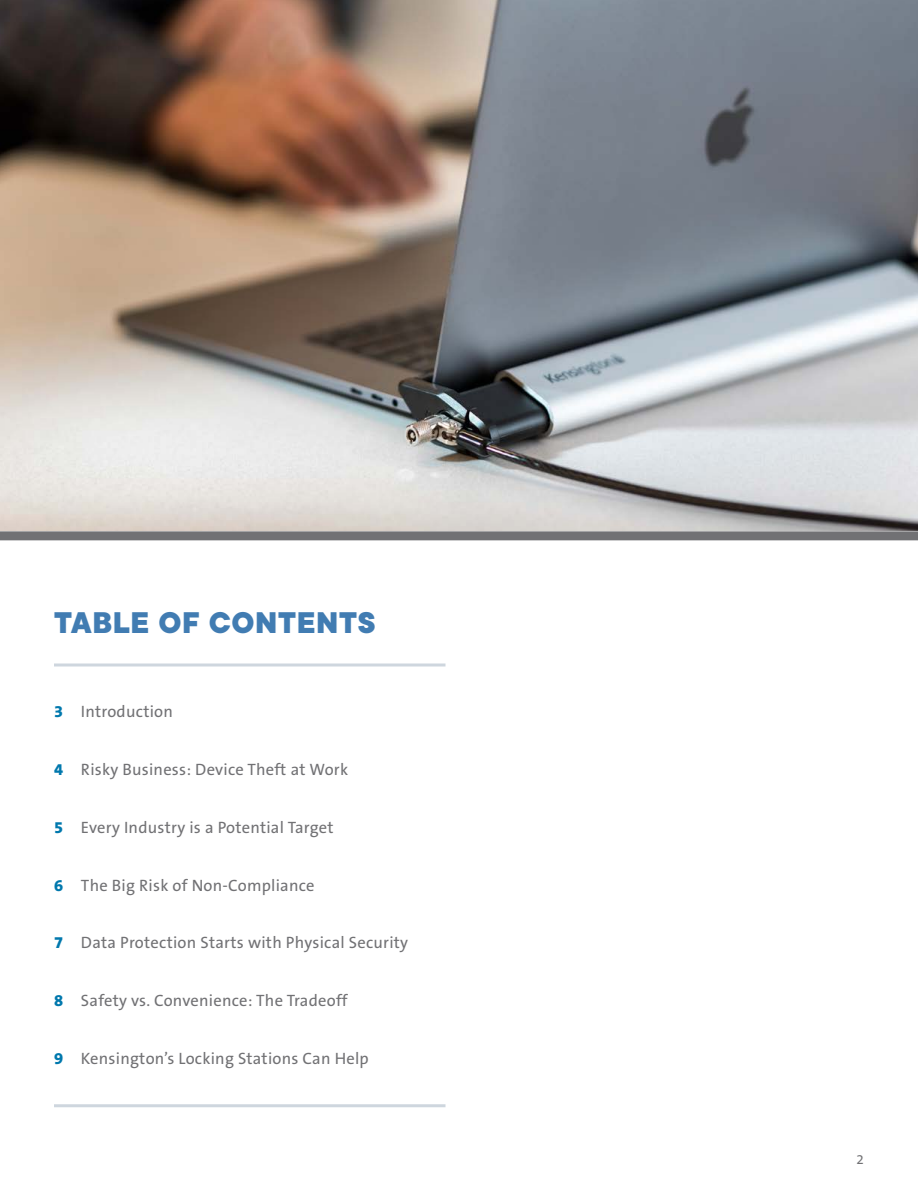
<style>
.page{position:relative;width:918px;height:1188px;background:#fff}
.page>*{position:absolute;margin:0;border:0;box-sizing:border-box;transform-origin:0 0}
.t1{font:800 33px "TT Commons";letter-spacing:.02em;color:#417cb2}
.t2{font:16.5px "The Sans KENSINGTON5 Rg";letter-spacing:.015em;color:#717174}
.t3{font:13.5px "The Sans KENSINGTON5 Rg";color:#717174}
.s1{font-family:"The Sans KENSINGTON8 XB";color:#0078ad}
</style>
<div class="page">
<hr style="left:54px;top:664px;width:392px;height:3px;background:#ced6de">
<hr style="left:54px;top:1104px;width:392px;height:3px;background:#ced6de">
<img style="left:0;top:0;width:918px;height:531px">
<div style="left:0;top:531px;width:918px;height:9px;background:#717174"></div>
<h1 class="t1" style="left:54px;top:605px;width:323px">TABLE OF CONTENTS</h1>
<p class="t2" style="left:54px;top:703px;width:121px"><span class="s1">3</span> Introduction</p>
<p class="t2" style="left:54px;top:761px;width:296px"><span class="s1">4</span> Risky Business: Device Theft at Work</p>
<p class="t2" style="left:54px;top:818px;width:281px"><span class="s1">5</span> Every Industry is a Potential Target</p>
<p class="t2" style="left:54px;top:876px;width:262px"><span class="s1">6</span> The Big Risk of Non-Compliance</p>
<p class="t2" style="left:54px;top:934px;width:356px"><span class="s1">7</span> Data Protection Starts with Physical Security</p>
<p class="t2" style="left:54px;top:992px;width:295px"><span class="s1">8</span> Safety vs. Convenience: The Tradeoff</p>
<p class="t2" style="left:54px;top:1049px;width:316px"><span class="s1">9</span> Kensington’s Locking Stations Can Help</p>
<p class="t3" style="left:857px;top:1152px;width:9px">2</p>
</div>
